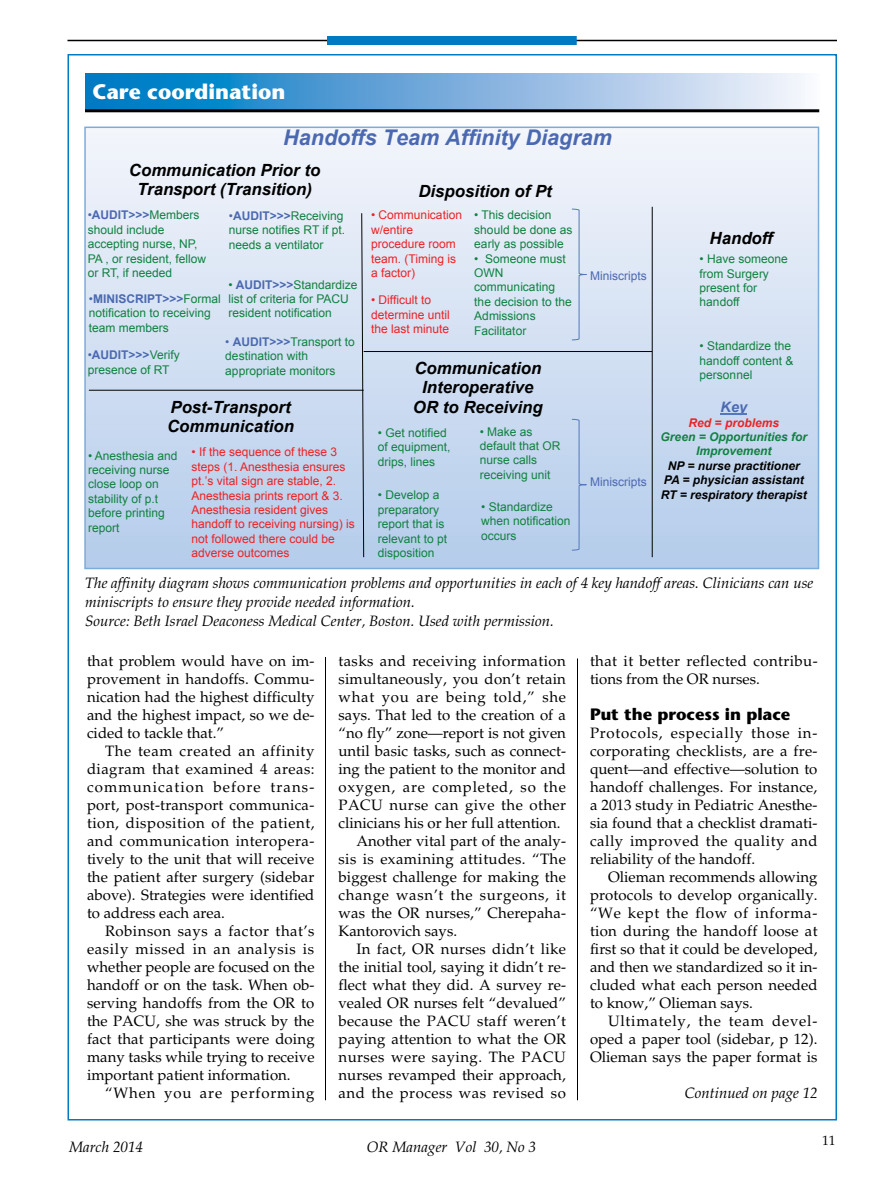
<style>
.page{position:relative;width:891px;height:1188px;background:#fff}
.page>*{position:absolute;margin:0;border:0;box-sizing:border-box;transform-origin:0 0}
.t1{font:italic 700 21.6px "Arial";color:#4b69b1}
.t2{font:700 21px "Stone Sans Std";color:#fff}
.t3{font:italic 700 16.8px/19.2px "Arial";color:#010101;text-align:center}
.t4{font:700 16.5px "Stone Sans Std";color:#000}
.t5{font:15px/18px "Palatino LT Std";letter-spacing:.005em;color:#000;text-align:justify}
.t6{font:italic 15px/18.8px "Palatino LT Std";color:#000}
.t7{font:15px/18px "Palatino LT Std";letter-spacing:.025em;color:#000}
.t8{font:15px "Palatino LT Std";letter-spacing:.03em;color:#000}
.t9{font:15px "Palatino LT Std";letter-spacing:.05em;color:#000}
.t10{font:15px "Palatino LT Std";letter-spacing:.045em;color:#000}
.t11{font:15px "Palatino LT Std";letter-spacing:.06em;color:#000}
.t12{font:italic 700 14.4px "Arial";color:#4b69b1}
.t13{font:13.5px "Palatino LT Std";color:#000}
.t14{font:12px/14.4px "Arial";color:#108140}
.t15{font:12px/14.4px "Arial";color:#ed2224}
.t16{font:italic 700 12px/14.4px "Arial";color:#010101;text-align:center}
.t17{font:italic 700 12px/14.4px "Arial";color:#108140;text-align:center}
.t18{font:12px "Arial";color:#4b69b1}
.t19{font:italic 700 12px "Arial";color:#ed2224}
.s1{color:#4b69b1}
.s2{font-weight:700;color:#4b69b1}
</style>
<div class="page">
<div style="left:68px;top:54px;width:769px;height:1066px;background:#fff;border:2px solid #007ac2"></div>
<hr style="left:68px;top:40px;width:769px;height:1px;background:#000">
<div style="left:327px;top:36px;width:250px;height:9px;background:#007ac2"></div>
<hr style="left:577px;top:658px;width:1px;height:442px;background:#000">
<hr style="left:325px;top:657px;width:1px;height:443px;background:#000">
<svg style="left:85px;top:73px;width:720px;height:36px;background:#70aedc"></svg>
<hr style="left:85px;top:109px;width:734px;height:3px;background:#000">
<div style="left:85px;top:127px;width:734px;height:441px;background:linear-gradient(to bottom,#f3f5fb,#b4ccea)"></div>
<svg style="left:361px;top:212px;width:4px;height:346px"></svg>
<hr style="left:652px;top:207px;width:1px;height:350px;background:#010101">
<hr style="left:721px;top:413px;width:26px;height:2px;background:#5478bb">
<hr style="left:89px;top:390px;width:275px;height:1px;background:#010101">
<hr style="left:364px;top:351px;width:288px;height:1px;background:#010101">
<svg style="left:571px;top:208px;width:16px;height:133px;background:#d3dff1"></svg>
<svg style="left:571px;top:418px;width:16px;height:133px;background:#b7cdea"></svg>
<div style="left:84px;top:127px;width:735px;height:442px;border:2px solid #7bacdc"></div>
<h2 class="t2" style="left:93px;top:80px;width:194px">Care coordination</h2>
<h1 class="t1" style="left:283px;top:123px;width:330px">Handoffs Team Affinity Diagram</h1>
<p class="t3" style="left:129px;top:161px;width:193px">Communication Prior to<br>Transport (Transition)</p>
<p class="t3" style="left:418px;top:182px;width:135px">Disposition of Pt</p>
<p class="t14" style="left:88px;top:208px;width:120px"><span class="s1">•</span><span class="s2">AUDIT&gt;&gt;&gt;</span>Members should include accepting nurse, NP,<br>PA , or resident, fellow or RT, if needed</p>
<p class="t14" style="left:89px;top:292px;width:133px"><span class="s1">•</span><span class="s2">MINISCRIPT&gt;&gt;&gt;</span>Formal notification to receiving team members</p>
<p class="t14" style="left:229px;top:209px;width:118px"><span class="s1">•</span><span class="s2">AUDIT&gt;&gt;&gt;</span>Receiving nurse notifies RT if pt. needs a ventilator</p>
<p class="t14" style="left:228px;top:277px;width:131px">• <span class="s2">AUDIT&gt;&gt;&gt;</span>Standardize list of criteria for PACU resident notification</p>
<p class="t14" style="left:88px;top:348px;width:93px"><span class="s1">•</span><span class="s2">AUDIT&gt;&gt;&gt;</span>Verify presence of RT</p>
<p class="t14" style="left:225px;top:335px;width:131px"><span class="s1">•</span> <span class="s2">AUDIT&gt;&gt;&gt;</span>Transport to destination with appropriate monitors</p>
<p class="t3" style="left:167px;top:398px;width:128px;text-align:left">Post-Transport<br>Communication</p>
<p class="t14" style="left:88px;top:448px;width:91px">• Anesthesia and receiving nurse close loop on stability of p.t before printing report</p>
<p class="t15" style="left:192px;top:445px;width:165px">• If the sequence of these 3 steps (1. Anesthesia ensures pt.’s vital sign are stable, 2.<br>Anesthesia prints report &amp; 3.<br>Anesthesia resident gives handoff to receiving nursing) is not followed there could be adverse outcomes</p>
<p class="t15" style="left:371px;top:208px;width:92px">• Communication w/entire procedure room team. (Timing is a factor)</p>
<p class="t15" style="left:371px;top:293px;width:80px">• Difficult to determine until the last minute</p>
<p class="t14" style="left:474px;top:208px;width:100px">• This decision should be done as early as possible</p>
<p class="t14" style="left:474px;top:251px;width:99px">• Someone must<br>OWN communicating the decision to the<br>Admissions<br>Facilitator</p>
<p class="t3" style="left:413px;top:358px;width:131px;line-height:19.8px">Communication<br>Interoperative<br>OR to Receiving</p>
<p class="t14" style="left:378px;top:426px;width:74px">• Get notified of equipment, drips, lines</p>
<p class="t14" style="left:480px;top:424px;width:82px">• Make as default that OR nurse calls receiving unit</p>
<p class="t14" style="left:378px;top:488px;width:71px">• Develop a preparatory report that is relevant to pt disposition</p>
<p class="t14" style="left:481px;top:500px;width:91px">• Standardize when notification occurs</p>
<p class="t18" style="left:590px;top:268px;width:58px">Miniscripts</p>
<p class="t18" style="left:590px;top:474px;width:58px">Miniscripts</p>
<p class="t3" style="left:710px;top:229px;width:65px">Handoff</p>
<p class="t14" style="left:700px;top:252px;width:90px">• Have someone from Surgery present for handoff</p>
<p class="t14" style="left:700px;top:339px;width:95px">• Standardize the handoff content &amp; personnel</p>
<p class="t12" style="left:721px;top:398px;width:28px">Key</p>
<p class="t19" style="left:689px;top:414px;width:92px">Red = problems</p>
<p class="t17" style="left:661px;top:430px;width:148px">Green = Opportunities for<br>Improvement</p>
<p class="t16" style="left:661px;top:459px;width:148px">NP = nurse practitioner<br>PA = physician assistant<br>RT = respiratory therapist</p>
<p class="t6" style="left:85px;top:574px;width:730px">The affinity diagram shows communication problems and opportunities in each of 4 key handoff areas. Clinicians can use miniscripts to ensure they provide needed information.<br>Source: Beth Israel Deaconess Medical Center, Boston. Used with permission.</p>
<p class="t5" style="left:87px;top:652px;width:229px">that problem would have on im&shy;provement in handoffs. Commu&shy;nication had the highest difficulty and the highest impact, so we de&shy;cided to tackle that.”</p>
<p class="t5" style="left:87px;top:742px;width:229px;text-indent:18px">The team created an affinity diagram that examined 4 areas: communication before trans&shy;port, post-transport communica&shy;tion, disposition of the patient, and communication interopera&shy;tively to the unit that will receive the patient after surgery (sidebar above). Strategies were identified to address each area.</p>
<p class="t5" style="left:87px;top:922px;width:229px;text-indent:18px">Robinson says a factor that’s easily missed in an analysis is whether people are focused on the handoff or on the task. When ob&shy;serving handoffs from the OR to the PACU, she was struck by the fact that participants were doing many tasks while trying to receive important patient information.</p>
<p class="t11" style="left:105px;top:1084px;width:211px">“When you are performing</p>
<p class="t7" style="left:339px;top:652px;width:229px">tasks and receiving information</p>
<p class="t5" style="left:339px;top:670px;width:229px">simultaneously, you don’t retain</p>
<p class="t9" style="left:339px;top:688px;width:229px">what you are being told,” she</p>
<p class="t5" style="left:339px;top:706px;width:229px">says. That led to the creation of a</p>
<p class="t5" style="left:339px;top:724px;width:229px">“no fly” zone—report is not given</p>
<p class="t5" style="left:339px;top:742px;width:229px">until basic tasks, such as connect-</p>
<p class="t5" style="left:339px;top:760px;width:229px">ing the patient to the monitor and</p>
<p class="t9" style="left:339px;top:778px;width:229px">oxygen, are completed, so the</p>
<p class="t8" style="left:339px;top:796px;width:229px">PACU nurse can give the other</p>
<p class="t5" style="left:339px;top:814px;width:224px">clinicians his or her full attention.</p>
<p class="t5" style="left:357px;top:832px;width:211px">Another vital part of the analy-</p>
<p class="t7" style="left:339px;top:850px;width:229px">sis is examining attitudes. “The</p>
<p class="t5" style="left:339px;top:868px;width:229px">biggest challenge for making the</p>
<p class="t10" style="left:339px;top:886px;width:229px">change wasn’t the surgeons, it</p>
<p class="t5" style="left:339px;top:904px;width:229px">was the OR nurses,” Cherepaha-</p>
<p class="t5" style="left:339px;top:922px;width:120px">Kantorovich says.</p>
<p class="t5" style="left:357px;top:940px;width:211px">In fact, OR nurses didn’t like</p>
<p class="t5" style="left:339px;top:958px;width:229px">the initial tool, saying it didn’t re-</p>
<p class="t5" style="left:339px;top:976px;width:229px">flect what they did. A survey re-</p>
<p class="t5" style="left:339px;top:994px;width:229px">vealed OR nurses felt “devalued”</p>
<p class="t5" style="left:339px;top:1012px;width:229px">because the PACU staff weren’t</p>
<p class="t5" style="left:339px;top:1030px;width:229px">paying attention to what the OR</p>
<p class="t8" style="left:339px;top:1048px;width:229px">nurses were saying. The PACU</p>
<p class="t5" style="left:339px;top:1066px;width:229px">nurses revamped their approach,</p>
<p class="t8" style="left:339px;top:1084px;width:229px">and the process was revised so</p>
<p class="t6" style="left:69px;top:1138px;width:76px">March 2014</p>
<p class="t6" style="left:367px;top:1138px;width:171px">OR Manager Vol 30, No 3</p>
<p class="t7" style="left:590px;top:652px;width:229px">that it better reflected contribu&shy;tions from the OR nurses.</p>
<p class="t4" style="left:590px;top:704px;width:202px">Put the process in place</p>
<p class="t5" style="left:590px;top:724px;width:229px">Protocols, especially those in&shy;corporating checklists, are a fre&shy;quent—and effective—solution to handoff challenges. For instance, a 2013 study in Pediatric Anesthe&shy;sia found that a checklist dramati&shy;cally improved the quality and reliability of the handoff.</p>
<p class="t5" style="left:590px;top:868px;width:229px;text-indent:18px">Olieman recommends allowing protocols to develop organically. “We kept the flow of informa&shy;tion during the handoff loose at first so that it could be developed, and then we standardized so it in&shy;cluded what each person needed to know,” Olieman says.</p>
<p class="t5" style="left:590px;top:1012px;width:229px;text-indent:18px">Ultimately, the team devel&shy;oped a paper tool (sidebar, p 12).<br>Olieman says the paper format is</p>
<p class="t6" style="left:685px;top:1084px;width:134px">Continued on page 12</p>
<p class="t13" style="left:822px;top:1133px;width:15px">11</p>
</div>
